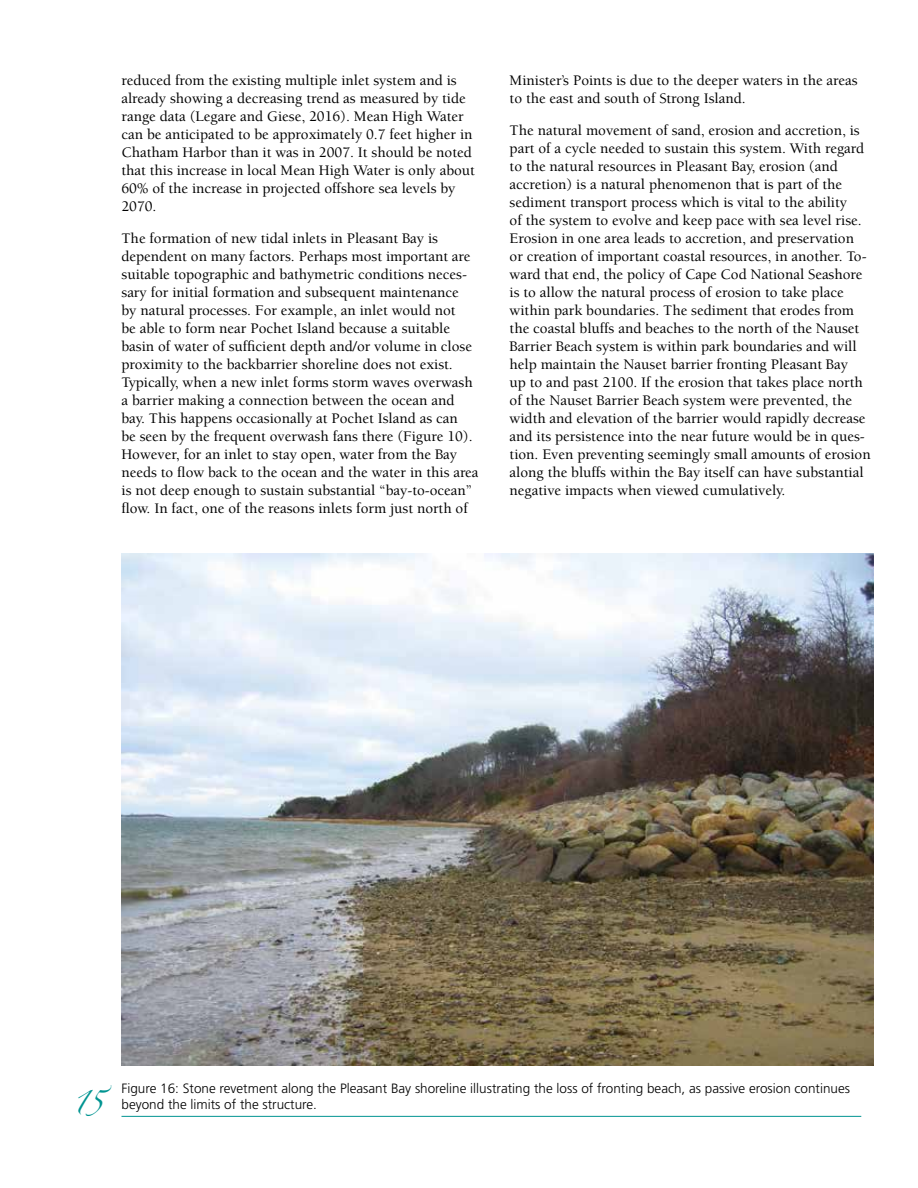
<style>
.page{position:relative;width:918px;height:1188px;background:#fff}
.page>*{position:absolute;margin:0;border:0;box-sizing:border-box;transform-origin:0 0}
.t1{font:21px "Zapfino";color:#009491}
.t2{font:500 15px/18px "Berkeley";color:#000}
.t3{font:300 13.5px/16.5px "Frutiger";color:#000}
</style>
<div class="page">
<hr style="left:122px;top:1116px;width:739px;height:1px;background:#009491">
<img style="left:122px;top:554px;width:752px;height:511px">
<p class="t2" style="left:122px;top:72px;width:355px">reduced from the existing multiple inlet system and is already showing a decreasing trend as measured by tide range data (Legare and Giese, 2016). Mean High Water can be anticipated to be approximately 0.7 feet higher in Chatham Harbor than it was in 2007. It should be noted that this increase in local Mean High Water is only about 60% of the increase in projected offshore sea levels by 2070.</p>
<p class="t2" style="left:122px;top:230px;width:359px">The formation of new tidal inlets in Pleasant Bay is dependent on many factors. Perhaps most important are suitable topographic and bathymetric conditions neces&shy;sary for initial formation and subsequent maintenance<br>by natural processes. For example, an inlet would not<br>be able to form near Pochet Island because a suitable basin of water of sufficient depth and/or volume in close proximity to the backbarrier shoreline does not exist.<br>Typically, when a new inlet forms storm waves overwash a barrier making a connection between the ocean and bay. This happens occasionally at Pochet Island as can<br>be seen by the frequent overwash fans there (Figure 10).<br>However, for an inlet to stay open, water from the Bay needs to flow back to the ocean and the water in this area is not deep enough to sustain substantial “bay-to-ocean” flow. In fact, one of the reasons inlets form just north of</p>
<p class="t2" style="left:510px;top:72px;width:350px">Minister’s Points is due to the deeper waters in the areas to the east and south of Strong Island.</p>
<p class="t2" style="left:510px;top:122px;width:363px">The natural movement of sand, erosion and accretion, is part of a cycle needed to sustain this system. With regard to the natural resources in Pleasant Bay, erosion (and accretion) is a natural phenomenon that is part of the sediment transport process which is vital to the ability<br>of the system to evolve and keep pace with sea level rise.<br>Erosion in one area leads to accretion, and preservation or creation of important coastal resources, in another. To&shy;ward that end, the policy of Cape Cod National Seashore is to allow the natural process of erosion to take place within park boundaries. The sediment that erodes from the coastal bluffs and beaches to the north of the Nauset Barrier Beach system is within park boundaries and will help maintain the Nauset barrier fronting Pleasant Bay<br>up to and past 2100. If the erosion that takes place north of the Nauset Barrier Beach system were prevented, the width and elevation of the barrier would rapidly decrease and its persistence into the near future would be in ques&shy;tion. Even preventing seemingly small amounts of erosion along the bluffs within the Bay itself can have substantial negative impacts when viewed cumulatively.</p>
<h1 class="t1" style="left:73px;top:1094px;width:31px">15</h1>
<p class="t3" style="left:122px;top:1080px;width:730px">Figure 16: Stone revetment along the Pleasant Bay shoreline illustrating the loss of fronting beach, as passive erosion continues beyond the limits of the structure.</p>
</div>
